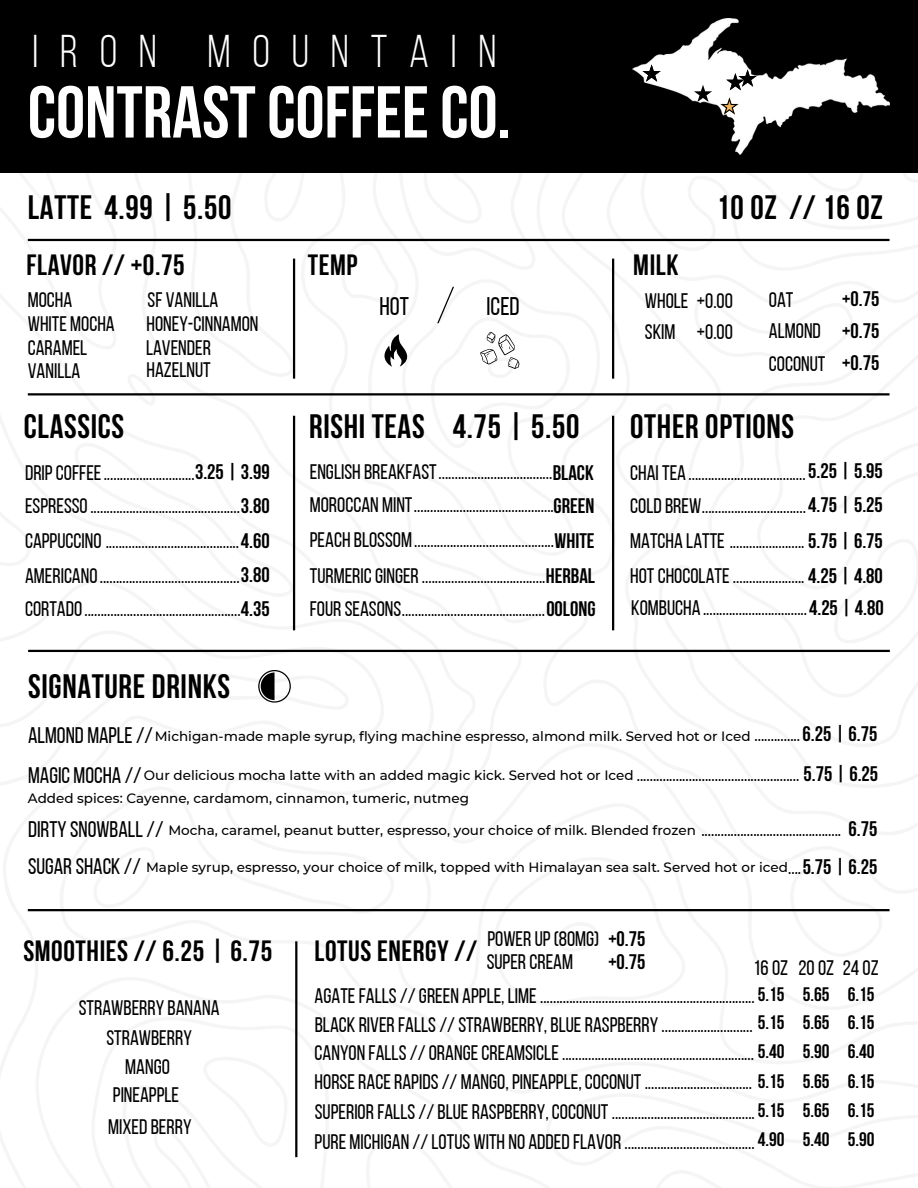
<style>
.page{position:relative;width:918px;height:1188px;background:#fff}
.page>*{position:absolute;margin:0;border:0;box-sizing:border-box;transform-origin:0 0}
.t1{font:73.35px "Bebas Neue Cyrillic";color:#fff}
.t2{font:45.75px "Bebas Neue";letter-spacing:.475em;color:#fff}
.t3{font:700 33.75px "Bebas Neue";letter-spacing:.02em;color:#000}
.t4{font:700 29.25px "Bebas Neue";letter-spacing:.02em;color:#000}
.t5{font:25.5px "Bebas Neue";color:#000}
.t6{font:22.5px "Bebas Neue";color:#000}
.t7{font:21px "Bebas Neue";color:#000}
.t8{font:700 21px "Bebas Neue";color:#000}
.t9{font:700 19.5px "Bebas Neue";color:#000}
.t10{font:500 13.5px "Montserrat";color:#000}
.s1{font-weight:700}
.s2{font-weight:400}
.s3{font-weight:700;font-size:19.5px}
</style>
<div class="page">
<svg style="left:28px;top:649px;width:150px;height:4px"></svg>
<svg style="left:185px;top:238px;width:122px;height:139px"></svg>
<svg style="left:27px;top:238px;width:91px;height:4px"></svg>
<svg style="left:640px;top:238px;width:250px;height:4px"></svg>
<svg style="left:292px;top:443px;width:1px;height:155px"></svg>
<svg style="left:128px;top:395px;width:27px;height:1px"></svg>
<svg style="left:790px;top:911px;width:93px;height:1px"></svg>
<svg style="left:613px;top:415px;width:2px;height:99px"></svg>
<svg style="left:491px;top:911px;width:196px;height:1px"></svg>
<div style="left:0;top:0;width:918px;height:173px;background:#000"></div>
<hr style="left:28px;top:909px;width:862px;height:2px;background:#000">
<hr style="left:295px;top:941px;width:2px;height:216px;background:#000">
<hr style="left:28px;top:239px;width:862px;height:2px;background:#000">
<hr style="left:293px;top:259px;width:2px;height:120px;background:#000">
<hr style="left:612px;top:259px;width:2px;height:120px;background:#000">
<hr style="left:28px;top:393px;width:862px;height:2px;background:#000">
<hr style="left:293px;top:416px;width:2px;height:214px;background:#000">
<hr style="left:28px;top:650px;width:862px;height:2px;background:#000">
<svg style="left:258px;top:670px;width:33px;height:33px"></svg>
<svg style="left:341px;top:238px;width:233px;height:158px"></svg>
<hr style="left:612px;top:416px;width:2px;height:214px;background:#000">
<img style="left:632px;top:19px;width:258px;height:136px">
<svg style="left:726px;top:69px;width:31px;height:21px"></svg>
<svg style="left:720px;top:97px;width:19px;height:18px"></svg>
<svg style="left:694px;top:85px;width:18px;height:17px"></svg>
<svg style="left:643px;top:64px;width:18px;height:18px"></svg>
<p class="t2" style="left:33px;top:33px;width:465px">IRON MOUNTAIN</p>
<p class="t1" style="left:28px;top:83px;width:485px">CONTRASTCOFFEECO.</p>
<p class="t3" style="left:28px;top:194px;width:205px">LATTE 4.99 | 5.50</p>
<p class="t3" style="left:716px;top:194px;width:168px">10 OZ // 16 OZ</p>
<h4 class="t4" style="left:27px;top:253px;width:160px">FLAVOR // +0.75</h4>
<p class="t4" style="left:308px;top:253px;width:51px">TEMP</p>
<p class="t4" style="left:633px;top:253px;width:47px">MILK</p>
<p class="t7" style="left:28px;top:291px;width:46px">MOCHA</p>
<h5 class="t7" style="left:28px;top:339px;width:61px">CARAMEL</h5>
<p class="t7" style="left:28px;top:362px;width:54px">VANILLA</p>
<h6 class="t7" style="left:148px;top:291px;width:72px">SF VANILLA</h6>
<p class="t7" style="left:147px;top:316px;width:113px">HONEY-CINNAMON</p>
<p class="t5" style="left:380px;top:296px;width:31px">HOT</p>
<p class="t5" style="left:487px;top:296px;width:34px">ICED</p>
<p class="t7" style="left:645px;top:292px;width:90px">WHOLE +0.00</p>
<p class="t7" style="left:645px;top:323px;width:32px">SKIM</p>
<p class="t7" style="left:697px;top:323px;width:37px">+0.00</p>
<p class="t7" style="left:28px;top:316px;width:89px">WHITE MOCHA</p>
<p class="t7" style="left:146px;top:339px;width:66px">LAVENDER</p>
<h6 class="t7" style="left:147px;top:362px;width:66px">HAZELNUT</h6>
<h5 class="t7" style="left:769px;top:291px;width:26px">OAT</h5>
<p class="t7" style="left:769px;top:322px;width:53px">ALMOND</p>
<h4 class="t8" style="left:842px;top:291px;width:39px">+0.75</h4>
<p class="t8" style="left:842px;top:322px;width:39px">+0.75</p>
<p class="t7" style="left:769px;top:355px;width:58px">COCONUT</p>
<p class="t8" style="left:842px;top:354px;width:39px">+0.75</p>
<p class="t3" style="left:24px;top:413px;width:102px">CLASSICS</p>
<p class="t7" style="left:25px;top:464px;width:246px">DRIPCOFFEE............................<span class="s1">3.25 | 3.99</span></p>
<p class="t7" style="left:25px;top:497px;width:246px">ESPRESSO..............................................<span class="s1">3.80</span></p>
<p class="t7" style="left:25px;top:532px;width:246px">CAPPUCCINO .........................................<span class="s1">4.60</span></p>
<h6 class="t7" style="left:25px;top:568px;width:246px">AMERICANO...........................................<span class="s1">3.80</span></h6>
<h6 class="t7" style="left:25px;top:600px;width:246px">CORTADO................................................<span class="s1">4.35</span></h6>
<h6 class="t3" style="left:28px;top:673px;width:203px">SIGNATURE DRINKS</h6>
<h6 class="t3" style="left:453px;top:413px;width:128px">4.75 | 5.50</h6>
<p class="t3" style="left:309px;top:413px;width:117px">RISHI TEAS</p>
<p class="t7" style="left:310px;top:464px;width:285px">ENGLISH BREAKFAST...................................<span class="s1">BLACK</span></p>
<h6 class="t7" style="left:310px;top:497px;width:286px">MOROCCAN MINT...........................................<span class="s1">GREEN</span></h6>
<p class="t7" style="left:310px;top:532px;width:286px">PEACH BLOSSOM...........................................<span class="s1">WHITE</span></p>
<p class="t7" style="left:310px;top:567px;width:287px">TURMERICGINGER......................................<span class="s1">HERBAL</span></p>
<p class="t7" style="left:310px;top:600px;width:287px">FOURSEASONS............................................<span class="s1">OOLONG</span></p>
<h3 class="t3" style="left:630px;top:413px;width:166px">OTHER OPTIONS</h3>
<h6 class="t7" style="left:630px;top:464px;width:254px">CHAI TEA....................................<span class="s1">5.25 | 5.95</span></h6>
<p class="t7" style="left:630px;top:497px;width:254px">COLDBREW................................<span class="s1">4.75 | 5.25</span></p>
<p class="t7" style="left:630px;top:532px;width:254px">MATCHA LATTE ....................... <span class="s1">5.75 | 6.75</span></p>
<p class="t7" style="left:630px;top:568px;width:254px">HOTCHOCOLATE ...................... <span class="s1">4.25 | 4.80</span></p>
<p class="t7" style="left:631px;top:600px;width:254px">KOMBUCHA ................................<span class="s1">4.25 | 4.80</span></p>
<h6 class="t10" style="left:155px;top:728px;width:597px">Michigan-made maple syrup, flying machine espresso, almond milk. Served hot or Iced</h6>
<p class="t7" style="left:755px;top:725px;width:124px">..............<span class="s1">6.25 | 6.75</span></p>
<h6 class="t7" style="left:637px;top:766px;width:243px">.................................................. <span class="s1">5.75 | 6.25</span></h6>
<p class="t7" style="left:701px;top:820px;width:178px">........................................... <span class="s1">6.75</span></p>
<p class="t6" style="left:28px;top:726px;width:126px">ALMOND MAPLE //</p>
<h6 class="t6" style="left:28px;top:766px;width:115px">MAGIC MOCHA //</h6>
<p class="t6" style="left:28px;top:820px;width:137px">DIRTY SNOWBALL//</p>
<p class="t6" style="left:28px;top:857px;width:114px">SUGARSHACK //</p>
<p class="t10" style="left:144px;top:767px;width:491px">Our delicious mocha latte with an added magic kick. Served hot or Iced</p>
<p class="t10" style="left:28px;top:790px;width:443px">Added spices: Cayenne, cardamom, cinnamon, tumeric, nutmeg</p>
<p class="t10" style="left:168px;top:822px;width:529px">Mocha, caramel, peanut butter, espresso, your choice of milk. Blended frozen</p>
<p class="t10" style="left:146px;top:859px;width:644px">Maple syrup, espresso, your choice of milk, topped with Himalayan sea salt. Served hot or iced</p>
<p class="t8" style="left:788px;top:858px;width:91px"><span class="s2">....</span>5.75 | 6.25</p>
<h2 class="t4" style="left:23px;top:939px;width:250px">SMOOTHIES // 6.25 | 6.75</h2>
<p class="t7" style="left:79px;top:999px;width:142px">STRAWBERRY BANANA</p>
<h1 class="t7" style="left:106px;top:1030px;width:87px">STRAWBERRY</h1>
<p class="t7" style="left:125px;top:1058px;width:46px">MANGO</p>
<h3 class="t7" style="left:113px;top:1086px;width:68px">PINEAPPLE</h3>
<h4 class="t7" style="left:108px;top:1118px;width:85px">MIXEDBERRY</h4>
<p class="t4" style="left:315px;top:939px;width:164px">LOTUS ENERGY //</p>
<p class="t7" style="left:487px;top:931px;width:160px">POWERUP(80MG) <span class="s1">+0.75</span></p>
<h4 class="t7" style="left:487px;top:953px;width:88px">SUPERCREAM</h4>
<p class="t8" style="left:608px;top:953px;width:39px">+0.75</p>
<p class="t7" style="left:754px;top:959px;width:36px">160Z</p>
<p class="t7" style="left:798px;top:959px;width:82px">20OZ 24 OZ</p>
<p class="t7" style="left:315px;top:988px;width:561px">AGATEFALLS//GREEN APPLE,LIME.................................................................. <span class="s3">5.15 5.65 6.15</span></p>
<p class="t7" style="left:315px;top:1016px;width:439px">BLACK RIVERFALLS//STRAWBERRY,BLUERASPBERRY ............................</p>
<h6 class="t7" style="left:315px;top:1045px;width:561px">CANYON FALLS//ORANGECREAMSICLE........................................................... <span class="s3">5.40 5.90 6.40</span></h6>
<p class="t7" style="left:315px;top:1073px;width:561px">HORSERACERAPIDS// MANGO,PINEAPPLE,COCONUT................................. <span class="s3">5.15 5.65 6.15</span></p>
<p class="t7" style="left:315px;top:1103px;width:561px">SUPERIORFALLS//BLUERASPBERRY,COCONUT............................................<span class="s3">5.15 5.65 6.15</span></p>
<h6 class="t7" style="left:315px;top:1133px;width:442px">PURE MICHIGAN //LOTUS WITH NO ADDEDFLAVOR........................................</h6>
<h4 class="t9" style="left:758px;top:1015px;width:118px">5.15 5.65 6.15</h4>
<p class="t9" style="left:758px;top:1132px;width:118px">4.90 5.40 5.90</p>
</div>
